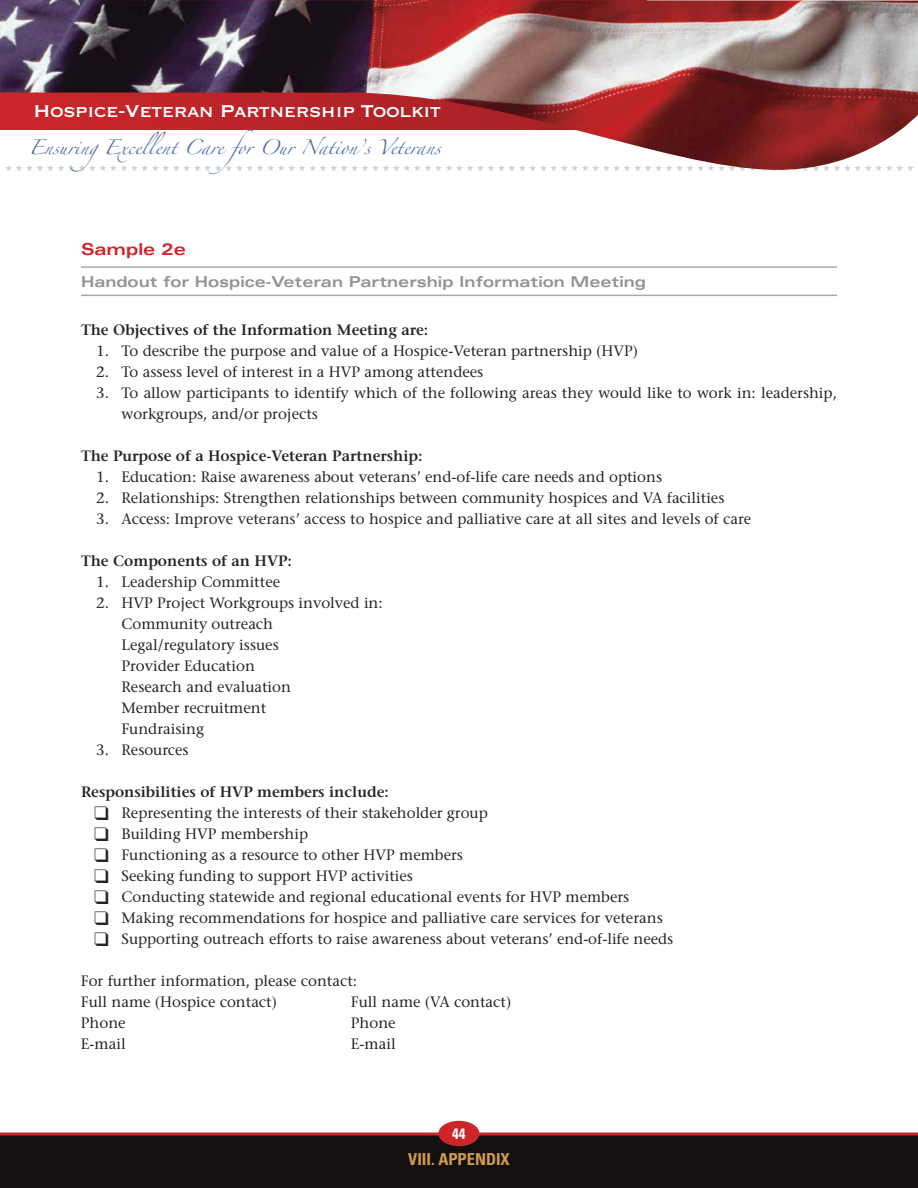
<style>
.page{position:relative;width:918px;height:1188px;background:#fff}
.page>*{position:absolute;margin:0;border:0;box-sizing:border-box;transform-origin:0 0}
.t1{font:22.5px "Copperplate Thirty One BC";letter-spacing:-.025em;color:#fff}
.t2{font:700 condensed 16.5px "Univers";color:#d19c4e}
.t3{font:700 expanded 16.5px "Univers";color:#cc262b}
.t4{font:15px/21px "Stone Serif";color:#272627}
.t5{font:600 15px "Stone Serif";color:#272627}
.t6{font:700 expanded 15px "Univers";color:#939393}
.t7{font:700 condensed 15px "Univers";color:#fff}
.t8{font:13.35px "Zapfino";color:#4e6ca7}
.t9{font:9px "Zapf Dingbats";color:#d0cfcf}
</style>
<div class="page">
<div style="left:0;top:1134px;width:918px;height:54px;background:#141010"></div>
<div style="left:438px;top:1121px;width:41px;height:25px;background:#cc262b;border-radius:50%"></div>
<svg style="left:0;top:1132px;width:918px;height:4px;background:#bb3d40"></svg>
<img style="left:0;top:0;width:918px;height:170px">
<hr style="left:81px;top:266px;width:756px;height:2px;background:#a9a8a9">
<hr style="left:81px;top:295px;width:756px;height:1px;background:#a9a8a9">
<h1 class="t1" style="left:33px;top:96px;width:409px">Hospice-Veteran Partnership Toolkit</h1>
<p class="t8" style="left:29px;top:142px;width:414px">EnsuringExcellent Care for Our Nation’s Veterans</p>
<p class="t9" style="left:5px;top:163px;width:911px">★★★★★★★★★★★★★★★★★★★★★★★★★★★★★★★★★★★★★★★★★★★★★★★★★★★★★★★★★★★★★★★★★★★★★★★★★★★★★★★★★★★★★★★</p>
<p class="t3" style="left:81px;top:243px;width:107px">Sample 2e</p>
<p class="t6" style="left:81px;top:276px;width:567px">Handout for Hospice-Veteran Partnership Information Meeting</p>
<p class="t5" style="left:81px;top:324px;width:349px">The Objectives of the Information Meeting are:</p>
<p class="t4" style="left:96px;top:342px;width:543px">1. To describe the purpose and value of a Hospice-Veteran partnership (HVP)</p>
<p class="t4" style="left:96px;top:363px;width:389px">2. To assess level of interest in a HVP among attendees</p>
<p class="t4" style="left:122px;top:384px;width:717px;text-indent:-25px">3. To allow participants to identify which of the following areas they would like to work in: leadership, workgroups, and/or projects</p>
<p class="t5" style="left:81px;top:450px;width:343px">The Purpose of a Hospice-Veteran Partnership:</p>
<p class="t4" style="left:96px;top:468px;width:567px">1. Education: Raise awareness about veterans’ end-of-life care needs and options</p>
<p class="t4" style="left:96px;top:489px;width:630px">2. Relationships: Strengthen relationships between community hospices and VA facilities</p>
<p class="t4" style="left:96px;top:510px;width:657px">3. Access: Improve veterans’ access to hospice and palliative care at all sites and levels of care</p>
<p class="t5" style="left:81px;top:555px;width:213px">The Components of an HVP:</p>
<p class="t4" style="left:96px;top:573px;width:186px">1. Leadership Committee</p>
<p class="t4" style="left:122px;top:594px;width:263px;text-indent:-25px">2. HVP Project Workgroups involved in:<br>Community outreach<br>Legal/regulatory issues<br>Provider Education<br>Research and evaluation<br>Member recruitment<br>Fundraising</p>
<p class="t4" style="left:96px;top:741px;width:94px">3. Resources</p>
<p class="t5" style="left:81px;top:786px;width:309px">Responsibilities of HVP members include:</p>
<p class="t4" style="left:94px;top:804px;width:395px">❑ Representing the interests of their stakeholder group</p>
<p class="t4" style="left:94px;top:825px;width:215px">❑ Building HVP membership</p>
<p class="t4" style="left:94px;top:846px;width:370px">❑ Functioning as a resource to other HVP members</p>
<p class="t4" style="left:94px;top:867px;width:320px">❑ Seeking funding to support HVP activities</p>
<p class="t4" style="left:94px;top:888px;width:537px">❑ Conducting statewide and regional educational events for HVP members</p>
<p class="t4" style="left:94px;top:909px;width:570px">❑ Making recommendations for hospice and palliative care services for veterans</p>
<p class="t4" style="left:94px;top:930px;width:581px">❑ Supporting outreach efforts to raise awareness about veterans’ end-of-life needs</p>
<p class="t4" style="left:81px;top:972px;width:278px">For further information, please contact:<br>Full name (Hospice contact)</p>
<p class="t4" style="left:351px;top:993px;width:162px">Full name (VA contact)</p>
<p class="t4" style="left:81px;top:1014px;width:46px">Phone</p>
<p class="t4" style="left:351px;top:1014px;width:46px">Phone</p>
<p class="t4" style="left:81px;top:1035px;width:46px">E-mail</p>
<p class="t4" style="left:351px;top:1035px;width:46px">E-mail</p>
<p class="t7" style="left:452px;top:1128px;width:15px">44</p>
<p class="t2" style="left:408px;top:1153px;width:103px">VIII. APPENDIX</p>
</div>
